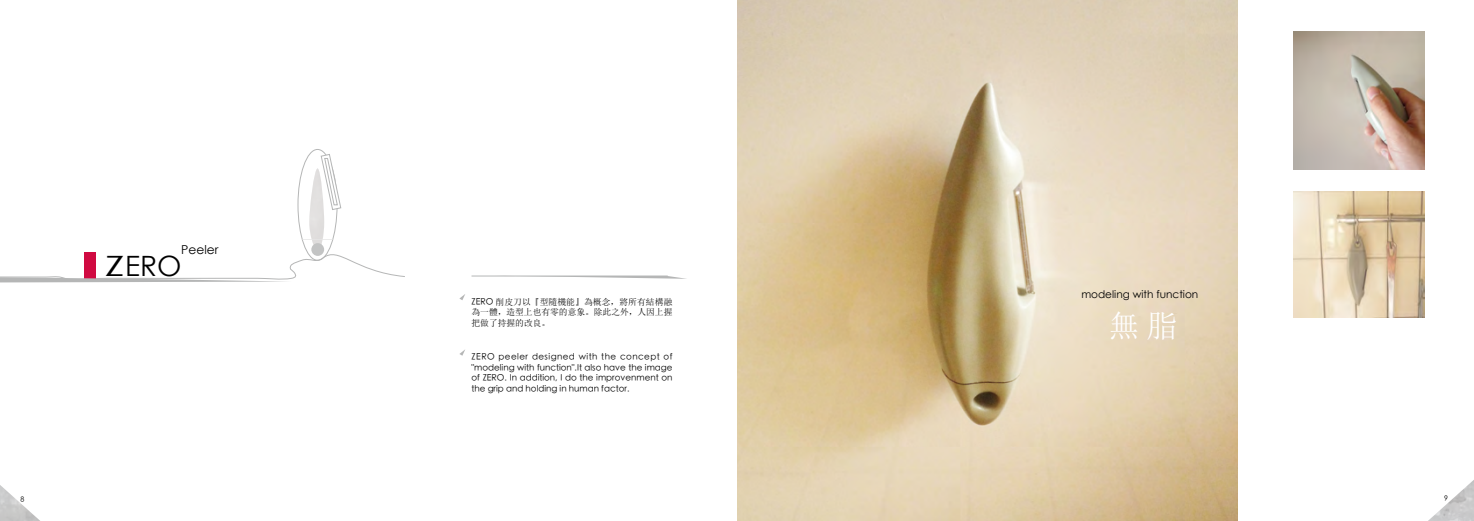
<style>
.page{position:relative;width:1474px;height:521px;background:#fff}
.page>*{position:absolute;margin:0;border:0;box-sizing:border-box;transform-origin:0 0}
.t1{font:31.5px "Sim Sun";color:#fff}
.t2{font:28px "Century Gothic";color:#000;scale:1.5 1}
.t3{font:12.25px "Century Gothic";color:#000}
.t4{font:10.5px "Century Gothic";color:#000}
.t5{font:300 8.75px/10.5px "ST Heiti TC";color:#000;text-align:justify}
.t6{font:8.75px/10.5px "Sim Sun";color:#000;text-align:justify}
.t7{font:300 7px "ST Heiti TC";color:#000}
.s1{font-family:"ST Heiti TC";font-weight:300}
</style>
<div class="page">
<img style="left:0;top:485px;width:40px;height:36px">
<img style="left:1428px;top:481px;width:45px;height:40px">
<img style="left:737px;top:0;width:500px;height:521px">
<svg style="left:584px;top:276px;width:102px;height:3px"></svg>
<hr style="left:471px;top:276px;width:196px;height:1px;background:#b5b6b6">
<svg style="left:0;top:154px;width:405px;height:128px"></svg>
<img style="left:309px;top:168px;width:15px;height:82px">
<div style="left:311px;top:243px;width:13px;height:13px;background:#c3c4c4;border-radius:50%"></div>
<img style="left:1293px;top:191px;width:131px;height:127px">
<img style="left:1293px;top:32px;width:131px;height:138px">
<hr style="left:302px;top:239px;width:30px;height:1px;background:#e6e6e6">
<svg style="left:459px;top:294px;width:6px;height:6px"></svg>
<svg style="left:459px;top:349px;width:6px;height:7px"></svg>
<h3 class="t3" style="left:181px;top:242px;width:39px">Peeler</h3>
<h2 class="t2" style="left:105px;top:248px;width:52px">ZERO</h2>
<p class="t6" style="left:471px;top:296px;width:202px"><span class="s1">ZERO</span> 削皮刀以『型隨機能』為概念，將所有結構融為一體，造型上也有零的意象。除此之外，人因上握把做了持握的改良。</p>
<p class="t5" style="left:471px;top:351px;width:202px">ZERO peeler designed with the concept of "modeling with function".It also have the image of ZERO. In addition, I do the improvenment on the grip and holding in human factor.</p>
<p class="t4" style="left:1081px;top:288px;width:118px">modeling with function</p>
<h1 class="t1" style="left:1108px;top:309px;width:71px">無脂</h1>
<p class="t7" style="left:20px;top:494px;width:5px">8</p>
<p class="t7" style="left:1444px;top:492px;width:5px">9</p>
</div>
